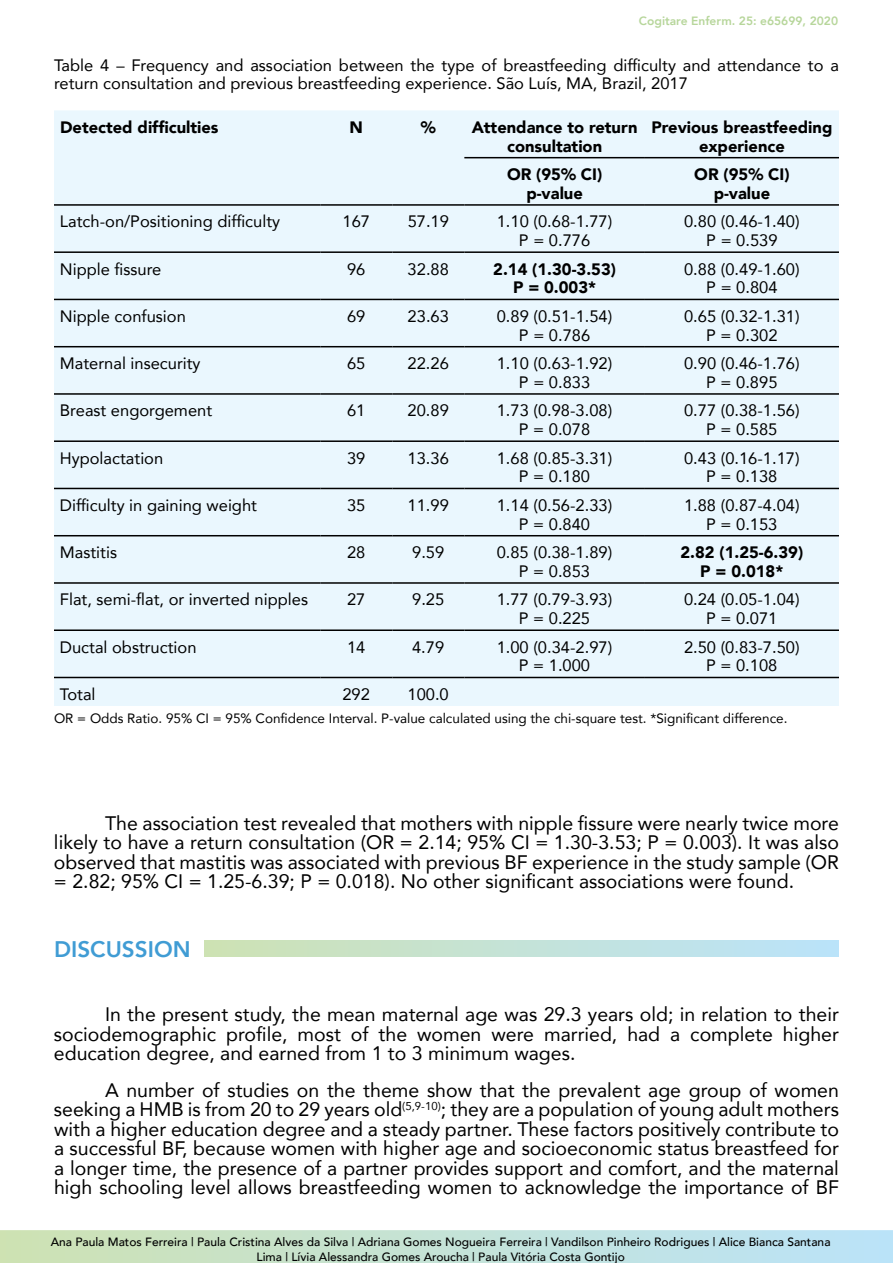
<style>
.page{position:relative;width:893px;height:1263px;background:#fff}
.page>*{position:absolute;margin:0;border:0;box-sizing:border-box;transform-origin:0 0}
.t1{font:800 22.5px "Avenir";color:#409cd4}
.t2{font:19.5px/19.5px "Avenir";color:#000;text-align:justify}
.t3{font:16.5px/18.8px "Avenir";color:#000;text-align:center}
.t4{font:900 16.5px/18.8px "Avenir";color:#000;text-align:center}
.t5{font:13.5px "Avenir";color:#000}
.t6{font:500 12px/14.4px "Avenir";color:#000;text-align:center}
.t7{font:800 12px "Avenir";color:#b7d69b}
</style>
<div class="page">
<svg style="left:0;top:1230px;width:893px;height:33px;background:#c4e2d6"></svg>
<div style="left:204px;top:940px;width:635px;height:17px;background:linear-gradient(to right,#cee2b4,#bae3fb)"></div>
<div style="left:54px;top:110px;width:785px;height:596px;background:#eaf7fe"></div>
<hr style="left:464px;top:157px;width:181px;height:1px;background:#000">
<hr style="left:645px;top:157px;width:194px;height:1px;background:#000">
<hr style="left:54px;top:204px;width:266px;height:2px;background:#000">
<hr style="left:320px;top:204px;width:72px;height:2px;background:#000">
<hr style="left:392px;top:204px;width:72px;height:2px;background:#000">
<hr style="left:464px;top:204px;width:181px;height:2px;background:#000">
<hr style="left:645px;top:204px;width:194px;height:2px;background:#000">
<hr style="left:54px;top:251px;width:266px;height:2px;background:#000">
<hr style="left:320px;top:251px;width:72px;height:2px;background:#000">
<hr style="left:392px;top:251px;width:72px;height:2px;background:#000">
<hr style="left:464px;top:251px;width:181px;height:2px;background:#000">
<hr style="left:645px;top:251px;width:194px;height:2px;background:#000">
<hr style="left:54px;top:299px;width:266px;height:1px;background:#000">
<hr style="left:320px;top:299px;width:72px;height:1px;background:#000">
<hr style="left:392px;top:299px;width:72px;height:1px;background:#000">
<hr style="left:464px;top:299px;width:181px;height:1px;background:#000">
<hr style="left:645px;top:299px;width:194px;height:1px;background:#000">
<hr style="left:54px;top:346px;width:266px;height:1px;background:#000">
<hr style="left:320px;top:346px;width:72px;height:1px;background:#000">
<hr style="left:392px;top:346px;width:72px;height:1px;background:#000">
<hr style="left:464px;top:346px;width:181px;height:1px;background:#000">
<hr style="left:645px;top:346px;width:194px;height:1px;background:#000">
<hr style="left:54px;top:393px;width:266px;height:2px;background:#000">
<hr style="left:320px;top:393px;width:72px;height:2px;background:#000">
<hr style="left:392px;top:393px;width:72px;height:2px;background:#000">
<hr style="left:464px;top:393px;width:181px;height:2px;background:#000">
<hr style="left:645px;top:393px;width:194px;height:2px;background:#000">
<hr style="left:54px;top:440px;width:266px;height:2px;background:#000">
<hr style="left:320px;top:440px;width:72px;height:2px;background:#000">
<hr style="left:392px;top:440px;width:72px;height:2px;background:#000">
<hr style="left:464px;top:440px;width:181px;height:2px;background:#000">
<hr style="left:645px;top:440px;width:194px;height:2px;background:#000">
<hr style="left:54px;top:488px;width:266px;height:1px;background:#000">
<hr style="left:320px;top:488px;width:72px;height:1px;background:#000">
<hr style="left:392px;top:488px;width:72px;height:1px;background:#000">
<hr style="left:464px;top:488px;width:181px;height:1px;background:#000">
<hr style="left:645px;top:488px;width:194px;height:1px;background:#000">
<hr style="left:54px;top:535px;width:266px;height:1px;background:#000">
<hr style="left:320px;top:535px;width:72px;height:1px;background:#000">
<hr style="left:392px;top:535px;width:72px;height:1px;background:#000">
<hr style="left:464px;top:535px;width:181px;height:1px;background:#000">
<hr style="left:645px;top:535px;width:194px;height:1px;background:#000">
<hr style="left:54px;top:582px;width:266px;height:2px;background:#000">
<hr style="left:320px;top:582px;width:72px;height:2px;background:#000">
<hr style="left:392px;top:582px;width:72px;height:2px;background:#000">
<hr style="left:464px;top:582px;width:181px;height:2px;background:#000">
<hr style="left:645px;top:582px;width:194px;height:2px;background:#000">
<hr style="left:54px;top:629px;width:266px;height:2px;background:#000">
<hr style="left:320px;top:629px;width:72px;height:2px;background:#000">
<hr style="left:392px;top:629px;width:72px;height:2px;background:#000">
<hr style="left:464px;top:629px;width:181px;height:2px;background:#000">
<hr style="left:645px;top:629px;width:194px;height:2px;background:#000">
<hr style="left:54px;top:677px;width:266px;height:1px;background:#000">
<hr style="left:320px;top:677px;width:72px;height:1px;background:#000">
<hr style="left:392px;top:677px;width:72px;height:1px;background:#000">
<hr style="left:464px;top:677px;width:181px;height:1px;background:#000">
<hr style="left:645px;top:677px;width:194px;height:1px;background:#000">
<p class="t7" style="left:639px;top:12px;width:201px">Cogitare Enferm. 25: e65699, 2020</p>
<p class="t3" style="left:54px;top:55px;width:786px;text-align:left">Table 4 – Frequency and association between the type of breastfeeding difficulty and attendance to a return consultation and previous breastfeeding experience. São Luís, MA, Brazil, 2017</p>
<p class="t4" style="left:60px;top:117px;width:160px">Detected difficulties</p>
<p class="t4" style="left:350px;top:117px;width:15px">N</p>
<p class="t4" style="left:421px;top:117px;width:16px">%</p>
<p class="t4" style="left:472px;top:117px;width:167px">Attendance to return consultation</p>
<p class="t4" style="left:651px;top:117px;width:182px">Previous breastfeeding experience</p>
<p class="t4" style="left:507px;top:165px;width:97px">OR (95% CI) p-value</p>
<p class="t4" style="left:694px;top:165px;width:97px">OR (95% CI) p-value</p>
<p class="t3" style="left:60px;top:212px;width:222px">Latch-on/Positioning difficulty</p>
<p class="t3" style="left:343px;top:212px;width:29px">167</p>
<p class="t3" style="left:408px;top:212px;width:43px">57.19</p>
<p class="t3" style="left:497px;top:212px;width:117px">1.10 (0.68-1.77)<br>P = 0.776</p>
<p class="t3" style="left:684px;top:212px;width:117px">0.80 (0.46-1.40)<br>P = 0.539</p>
<p class="t3" style="left:60px;top:259px;width:103px">Nipple fissure</p>
<p class="t3" style="left:347px;top:259px;width:20px">96</p>
<p class="t3" style="left:408px;top:259px;width:43px">32.88</p>
<p class="t4" style="left:493px;top:259px;width:124px">2.14 (1.30-3.53)<br>P = 0.003*</p>
<p class="t3" style="left:684px;top:259px;width:117px">0.88 (0.49-1.60)<br>P = 0.804</p>
<p class="t3" style="left:60px;top:306px;width:127px">Nipple confusion</p>
<p class="t3" style="left:347px;top:306px;width:20px">69</p>
<p class="t3" style="left:408px;top:306px;width:43px">23.63</p>
<p class="t3" style="left:497px;top:306px;width:117px">0.89 (0.51-1.54)<br>P = 0.786</p>
<p class="t3" style="left:684px;top:306px;width:117px">0.65 (0.32-1.31)<br>P = 0.302</p>
<p class="t3" style="left:60px;top:354px;width:142px">Maternal insecurity</p>
<p class="t3" style="left:347px;top:354px;width:20px">65</p>
<p class="t3" style="left:408px;top:354px;width:43px">22.26</p>
<p class="t3" style="left:497px;top:354px;width:117px">1.10 (0.63-1.92)<br>P = 0.833</p>
<p class="t3" style="left:684px;top:354px;width:117px">0.90 (0.46-1.76)<br>P = 0.895</p>
<p class="t3" style="left:60px;top:401px;width:154px">Breast engorgement</p>
<p class="t3" style="left:347px;top:401px;width:20px">61</p>
<p class="t3" style="left:408px;top:401px;width:43px">20.89</p>
<p class="t3" style="left:497px;top:401px;width:117px">1.73 (0.98-3.08)<br>P = 0.078</p>
<p class="t3" style="left:684px;top:401px;width:117px">0.77 (0.38-1.56)<br>P = 0.585</p>
<p class="t3" style="left:60px;top:448px;width:105px">Hypolactation</p>
<p class="t3" style="left:347px;top:448px;width:20px">39</p>
<p class="t3" style="left:408px;top:448px;width:43px">13.36</p>
<p class="t3" style="left:497px;top:448px;width:117px">1.68 (0.85-3.31)<br>P = 0.180</p>
<p class="t3" style="left:684px;top:448px;width:117px">0.43 (0.16-1.17)<br>P = 0.138</p>
<p class="t3" style="left:60px;top:495px;width:199px">Difficulty in gaining weight</p>
<p class="t3" style="left:347px;top:495px;width:20px">35</p>
<p class="t3" style="left:408px;top:495px;width:43px">11.99</p>
<p class="t3" style="left:497px;top:495px;width:117px">1.14 (0.56-2.33)<br>P = 0.840</p>
<p class="t3" style="left:684px;top:495px;width:117px">1.88 (0.87-4.04)<br>P = 0.153</p>
<p class="t3" style="left:60px;top:542px;width:59px">Mastitis</p>
<p class="t3" style="left:347px;top:542px;width:20px">28</p>
<p class="t3" style="left:412px;top:542px;width:34px">9.59</p>
<p class="t3" style="left:497px;top:542px;width:117px">0.85 (0.38-1.89)<br>P = 0.853</p>
<p class="t4" style="left:680px;top:543px;width:124px">2.82 (1.25-6.39)<br>P = 0.018*</p>
<p class="t3" style="left:60px;top:590px;width:250px">Flat, semi-flat, or inverted nipples</p>
<p class="t3" style="left:347px;top:590px;width:20px">27</p>
<p class="t3" style="left:412px;top:590px;width:34px">9.25</p>
<p class="t3" style="left:497px;top:590px;width:117px">1.77 (0.79-3.93)<br>P = 0.225</p>
<p class="t3" style="left:684px;top:590px;width:117px">0.24 (0.05-1.04)<br>P = 0.071</p>
<p class="t3" style="left:60px;top:637px;width:138px">Ductal obstruction</p>
<p class="t3" style="left:347px;top:637px;width:20px">14</p>
<p class="t3" style="left:412px;top:637px;width:34px">4.79</p>
<p class="t3" style="left:497px;top:637px;width:117px">1.00 (0.34-2.97)<br>P = 1.000</p>
<p class="t3" style="left:684px;top:637px;width:117px">2.50 (0.83-7.50)<br>P = 0.108</p>
<p class="t3" style="left:60px;top:684px;width:37px">Total</p>
<p class="t3" style="left:342px;top:684px;width:29px">292</p>
<p class="t3" style="left:408px;top:684px;width:43px">100.0</p>
<p class="t5" style="left:54px;top:707px;width:735px">OR = Odds Ratio. 95% CI = 95% Confidence Interval. P-value calculated using the chi-square test. *Significant difference.</p>
<p class="t2" style="left:54px;top:812px;width:786px;text-indent:51px">The association test revealed that mothers with nipple fissure were nearly twice more likely to have a return consultation (OR = 2.14; 95% CI = 1.30-3.53; P = 0.003). It was also observed that mastitis was associated with previous BF experience in the study sample (OR = 2.82; 95% CI = 1.25-6.39; P = 0.018). No other significant associations were found.</p>
<p class="t1" style="left:54px;top:931px;width:138px">DISCUSSION</p>
<p class="t2" style="left:54px;top:1004px;width:786px;text-indent:51px">In the present study, the mean maternal age was 29.3 years old; in relation to their sociodemographic profile, most of the women were married, had a complete higher education degree, and earned from 1 to 3 minimum wages.</p>
<p class="t2" style="left:54px;top:1080px;width:786px;text-indent:51px">A number of studies on the theme show that the prevalent age group of women seeking a HMB is from 20 to 29 years old<sup>(5,9-10)</sup>; they are a population of young adult mothers with a higher education degree and a steady partner. These factors positively contribute to a successful BF, because women with higher age and socioeconomic status breastfeed for a longer time, the presence of a partner provides support and comfort, and the maternal high schooling level allows breastfeeding women to acknowledge the importance of BF</p>
<p class="t6" style="left:51px;top:1234px;width:781px">Ana Paula Matos Ferreira | Paula Cristina Alves da Silva | Adriana Gomes Nogueira Ferreira | Vandilson Pinheiro Rodrigues | Alice Bianca Santana<br>Lima | Lívia Alessandra Gomes Aroucha | Paula Vitória Costa Gontijo</p>
</div>
